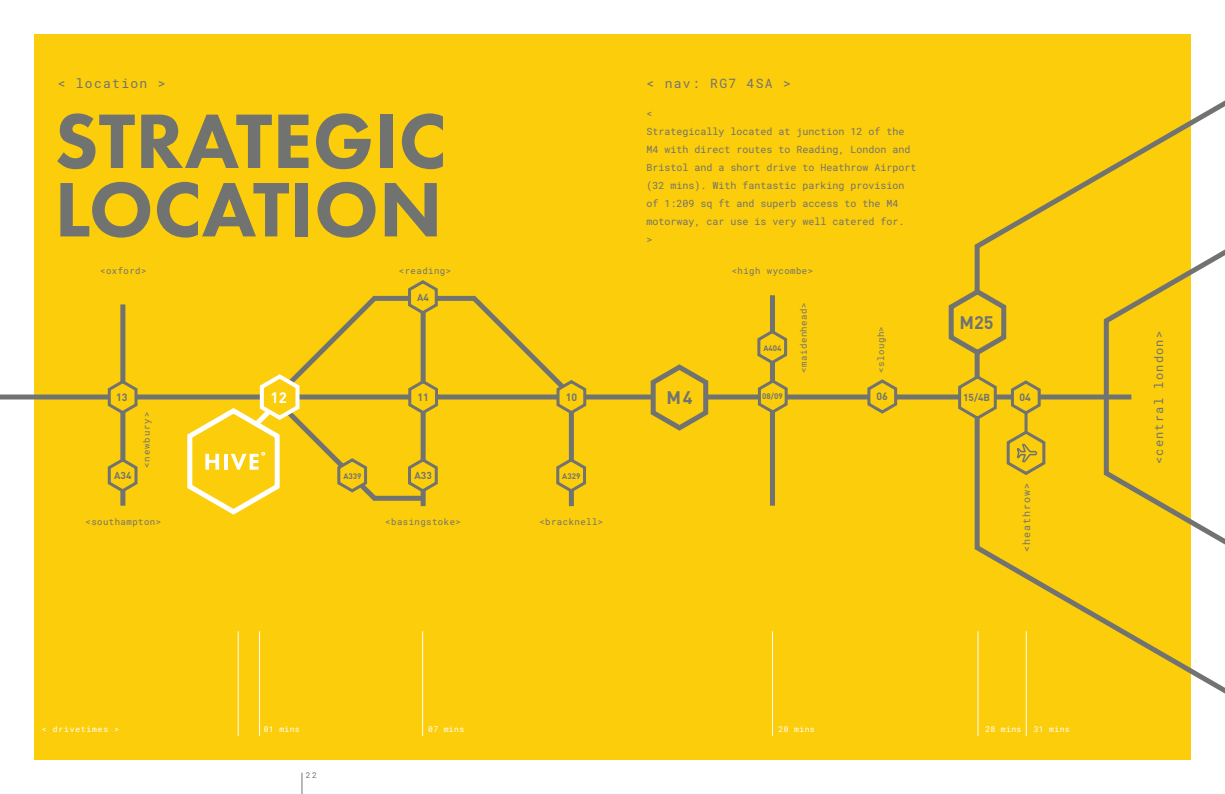
<style>
.page{position:relative;width:1225px;height:794px;background:#fff}
.page>*{position:absolute;margin:0;border:0;box-sizing:border-box;transform-origin:0 0}
.t1{font:800 80px/68.4px "Futura PT";color:#717371}
.t2{font:700 18px "DIN";color:#717371}
.t3{font:700 15px "DIN";color:#fff}
.t4{font:13px "Roboto Mono";letter-spacing:.1em;color:#717371}
.t5{font:12px "Roboto Mono";letter-spacing:.1em;color:#717371}
.t6{font:700 10.5px "DIN";color:#717371}
.t7{font:10px/18px "Roboto Mono";color:#717371}
.t8{font:700 10px "DIN";color:#717371}
.t9{font:10px "Roboto Mono";letter-spacing:.1em;color:#717371}
.t10{font:9px "Roboto Mono";letter-spacing:.05em;color:#717371}
.t11{font:9px "Roboto Mono";letter-spacing:.1em;color:#717371}
.t12{font:8px "Roboto Mono";letter-spacing:.05em;color:#fff}
.t13{font:700 8px "DIN";color:#717371}
.t14{font:8px "Roboto Mono";letter-spacing:.1em;color:#fff}
.t15{font:8px "Roboto Mono";color:#717371}
</style>
<div class="page">
<svg style="left:302px;top:773px;width:1px;height:21px"></svg>
<div style="left:34px;top:34px;width:1157px;height:726px;background:#fccd0a"></div>
<svg style="left:974px;top:100px;width:251px;height:604px"></svg>
<svg style="left:1101px;top:239px;width:124px;height:316px"></svg>
<div style="left:0;top:394px;width:1131px;height:5px;background:#717371"></div>
<svg style="left:956px;top:373px;width:43px;height:48px"></svg>
<svg style="left:948px;top:286px;width:62px;height:72px"></svg>
<hr style="left:1024px;top:411px;width:3px;height:27px;background:#717371">
<svg style="left:1009px;top:378px;width:34px;height:38px"></svg>
<svg style="left:1005px;top:429px;width:43px;height:48px"></svg>
<div style="left:120px;top:304px;width:5px;height:202px;background:#717371"></div>
<svg style="left:106px;top:378px;width:34px;height:38px"></svg>
<svg style="left:107px;top:456px;width:31px;height:38px"></svg>
<svg style="left:185px;top:280px;width:404px;height:235px"></svg>
<svg style="left:648px;top:364px;width:64px;height:67px"></svg>
<svg style="left:866px;top:379px;width:33px;height:35px"></svg>
<div style="left:770px;top:295px;width:5px;height:211px;background:#717371"></div>
<svg style="left:757px;top:331px;width:31px;height:32px"></svg>
<svg style="left:756px;top:380px;width:34px;height:33px"></svg>
<hr style="left:238px;top:631px;width:1px;height:105px;background:#fff">
<hr style="left:259px;top:631px;width:1px;height:105px;background:#fff">
<hr style="left:422px;top:631px;width:1px;height:105px;background:#fff">
<hr style="left:772px;top:631px;width:1px;height:105px;background:#fff">
<hr style="left:977px;top:631px;width:1px;height:105px;background:#fff">
<hr style="left:1026px;top:631px;width:1px;height:105px;background:#fff">
<p class="t4" style="left:58px;top:74px;width:109px">&lt; location &gt;</p>
<p class="t1" style="left:55px;top:106px;width:394px">STRATEGIC<br>LOCATION</p>
<p class="t10" style="left:100px;top:265px;width:48px">&lt;oxford&gt;</p>
<p class="t10" style="left:399px;top:265px;width:54px">&lt;reading&gt;</p>
<p class="t6" style="left:116px;top:390px;width:13px">13</p>
<p class="t3" style="left:270px;top:388px;width:18px">12</p>
<p class="t8" style="left:114px;top:469px;width:19px">A34</p>
<p class="t11" style="left:140px;top:468px;width:57px;rotate:-90deg">&lt;newbury&gt;</p>
<p class="t8" style="left:417px;top:290px;width:13px">A4</p>
<p class="t6" style="left:417px;top:390px;width:13px">11</p>
<p class="t6" style="left:565px;top:390px;width:13px">10</p>
<p class="t8" style="left:414px;top:469px;width:19px">A33</p>
<p class="t13" style="left:343px;top:471px;width:20px">A339</p>
<p class="t13" style="left:562px;top:471px;width:20px">A329</p>
<p class="t10" style="left:86px;top:516px;width:77px">&lt;southampton&gt;</p>
<p class="t10" style="left:385px;top:516px;width:77px">&lt;basingstoke&gt;</p>
<p class="t10" style="left:539px;top:516px;width:65px">&lt;bracknell&gt;</p>
<p class="t4" style="left:646px;top:74px;width:146px">&lt; nav: RG7 4SA &gt;</p>
<p class="t7" style="left:646px;top:104px;width:7px">&lt;</p>
<p class="t7" style="left:646px;top:122px;width:272px">Strategically located at junction 12 of the M4 with direct routes to Reading, London and Bristol and a short drive to Heathrow Airport (32 mins). With fantastic parking provision of 1:209 sq ft and superb access to the M4 motorway, car use is very well catered for.</p>
<p class="t7" style="left:646px;top:230px;width:7px">&gt;</p>
<p class="t10" style="left:731px;top:265px;width:83px">&lt;high wycombe&gt;</p>
<p class="t13" style="left:763px;top:343px;width:20px">A404</p>
<p class="t10" style="left:797px;top:372px;width:71px;rotate:-90deg">&lt;maidenhead&gt;</p>
<p class="t10" style="left:874px;top:372px;width:48px;rotate:-90deg">&lt;slough&gt;</p>
<p class="t2" style="left:666px;top:386px;width:28px">M4</p>
<p class="t6" style="left:876px;top:390px;width:13px">06</p>
<p class="t13" style="left:762px;top:391px;width:22px">08/09</p>
<p class="t2" style="left:959px;top:311px;width:36px">M25</p>
<p class="t8" style="left:963px;top:391px;width:28px">15/4B</p>
<p class="t6" style="left:1019px;top:391px;width:13px">04</p>
<p class="t9" style="left:1019px;top:552px;width:70px;rotate:-90deg">&lt;heathrow&gt;</p>
<p class="t14" style="left:42px;top:724px;width:79px">&lt; drivetimes &gt;</p>
<p class="t12" style="left:264px;top:724px;width:37px">01 mins</p>
<p class="t12" style="left:428px;top:724px;width:37px">07 mins</p>
<p class="t12" style="left:778px;top:724px;width:37px">20 mins</p>
<p class="t12" style="left:985px;top:724px;width:37px">28 mins</p>
<p class="t12" style="left:1033px;top:724px;width:37px">31 mins</p>
<p class="t15" style="left:306px;top:770px;width:13px">22</p>
<p class="t5" style="left:1150px;top:464px;width:135px;rotate:-90deg">&lt;central london&gt;</p>
</div>
